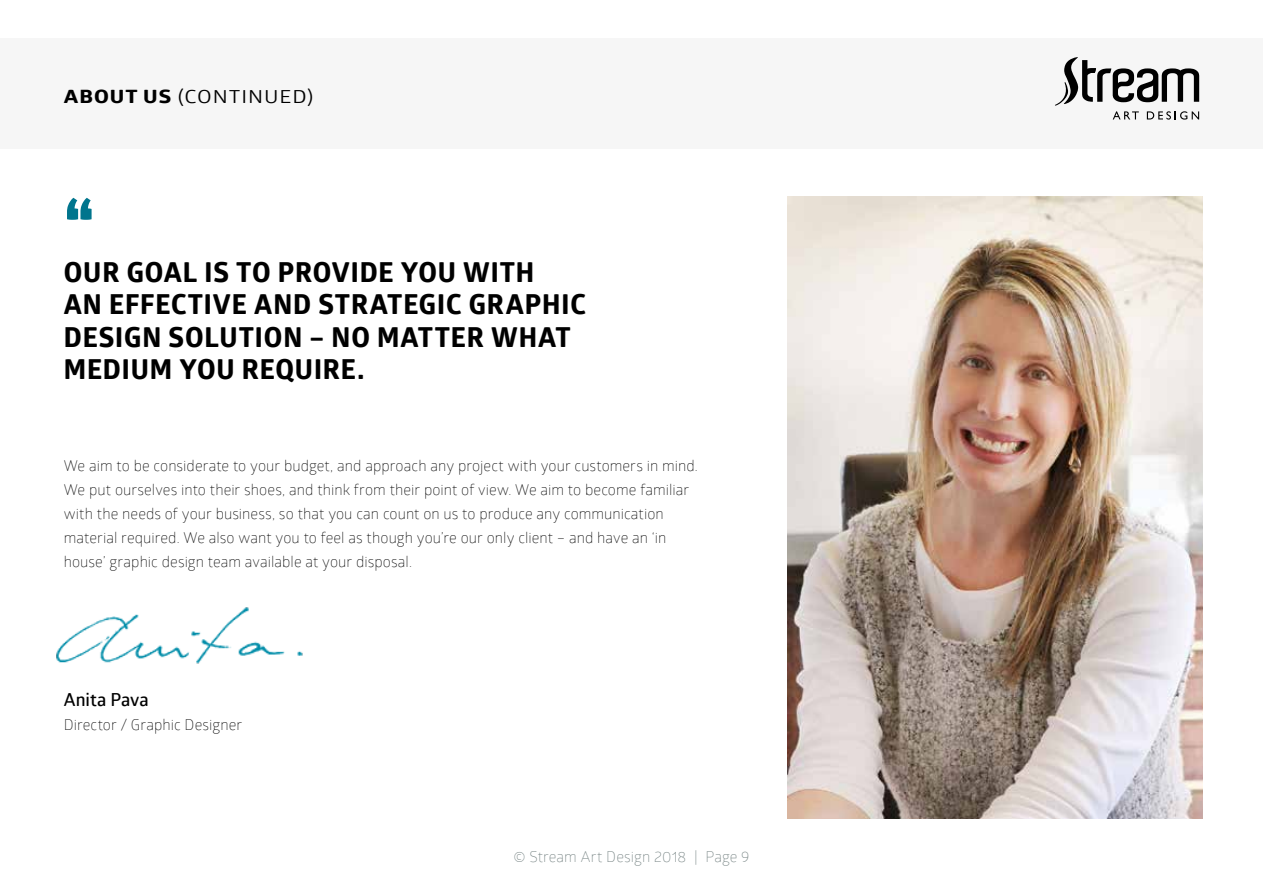
<style>
.page{position:relative;width:1263px;height:893px;background:#fff}
.page>*{position:absolute;margin:0;border:0;box-sizing:border-box;transform-origin:0 0}
.t1{font:700 72px "Globerx";color:#00758d}
.t2{font:700 27px/32.4px "Globerx";letter-spacing:.035em;color:#000}
.t3{font:18px "Glober";letter-spacing:.045em;color:#000;scale:1.2 1}
.t4{font:600 18px "Glober";color:#000}
.t5{font:300 15px/24px "Glober";letter-spacing:.005em;color:#000}
.t6{font:300 15px "Glober";letter-spacing:.005em;color:#6e7c7c}
.s1{font-family:"Globerx";font-weight:700}
</style>
<div class="page">
<div style="left:0;top:38px;width:1263px;height:111px;background:#f6f6f6"></div>
<svg style="left:1055px;top:57px;width:144px;height:63px"></svg>
<img style="left:787px;top:196px;width:415px;height:622px">
<img style="left:56px;top:607px;width:247px;height:57px">
<p class="t3" style="left:64px;top:84px;width:209px"><span class="s1">ABOUT US</span> (CONTINUED)</p>
<h1 class="t1" style="left:64px;top:172px;width:33px">“</h1>
<h2 class="t2" style="left:64px;top:256px;width:523px">OUR GOAL IS TO PROVIDE YOU WITH<br>AN EFFECTIVE AND STRATEGIC GRAPHIC<br>DESIGN SOLUTION – NO MATTER WHAT<br>MEDIUM YOU REQUIRE.</h2>
<p class="t5" style="left:64px;top:453px;width:636px">We aim to be considerate to your budget, and approach any project with your customers in mind.<br>We put ourselves into their shoes, and think from their point of view. We aim to become familiar with the needs of your business, so that you can count on us to produce any communication material required. We also want you to feel as though you’re our only client – and have an ‘in house’ graphic design team available at your disposal.</p>
<p class="t4" style="left:64px;top:687px;width:86px">Anita Pava</p>
<p class="t5" style="left:64px;top:712px;width:180px">Director / Graphic Designer</p>
<p class="t6" style="left:513px;top:846px;width:238px">© Stream Art Design 2018 | Page 9</p>
</div>
